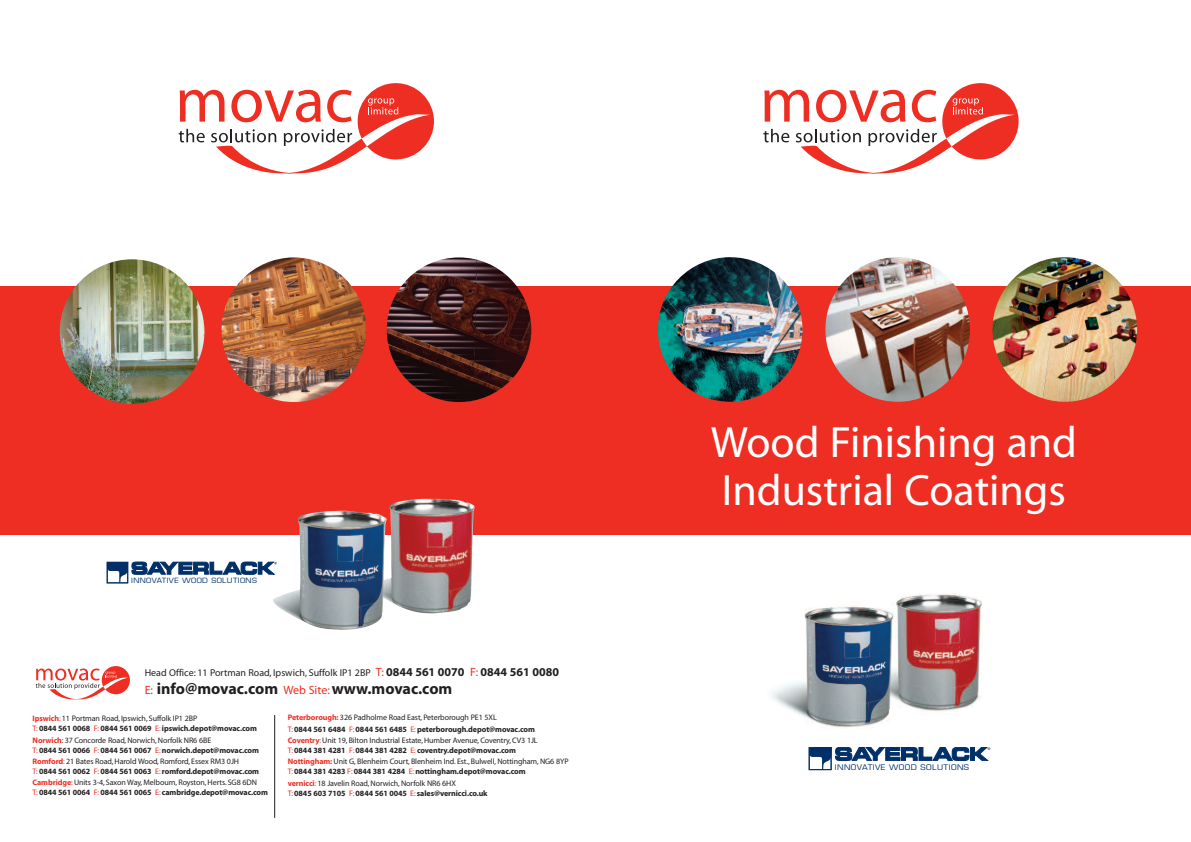
<style>
.page{position:relative;width:1191px;height:842px;background:#fff}
.page>*{position:absolute;margin:0;border:0;box-sizing:border-box;transform-origin:0 0}
.t1{font:44px/48px "Myriad";color:#fff}
.t2{font:700 16px "Myriad";color:#231f20}
.t3{font:10px "Myriad";color:#231f20}
.t4{font:700 8px/10px "Myriad";letter-spacing:-.01em;color:#231f20}
.t5{font:8px/11.4px "Myriad";letter-spacing:-.01em;color:#231f20}
.t6{font:7.5px "Eurostile";letter-spacing:.05em;color:#003067;scale:1.1 1}
.t7{font:7px "Eurostile";letter-spacing:.05em;color:#003067;scale:1.1 1}
.s1{font-size:12px;color:#ee2e22}
.s2{font-weight:700;font-size:12px}
.s3{font-weight:400;font-size:12px;color:#ee2e22}
.s4{color:#ee2e22}
.s5{font-weight:400;color:#ee2e22}
.s6{font-weight:400}
.s7{font-weight:700;color:#ee2e22}
.s8{font-weight:700}
</style>
<div class="page">
<div style="left:0;top:286px;width:1191px;height:249px;background:#ee2e22"></div>
<img style="left:60px;top:259px;width:144px;height:145px;border-radius:50%">
<img style="left:222px;top:257px;width:144px;height:145px;border-radius:50%">
<img style="left:387px;top:257px;width:144px;height:145px;border-radius:50%">
<img style="left:658px;top:257px;width:144px;height:145px;border-radius:50%">
<img style="left:825px;top:257px;width:145px;height:145px;border-radius:50%">
<img style="left:992px;top:257px;width:145px;height:145px;border-radius:50%">
<img style="left:770px;top:593px;width:212px;height:135px">
<svg style="left:763px;top:83px;width:255px;height:90px"></svg>
<svg style="left:179px;top:83px;width:255px;height:90px"></svg>
<img style="left:273px;top:499px;width:202px;height:131px">
<hr style="left:274px;top:715px;width:1px;height:103px;background:#231f20">
<svg style="left:36px;top:666px;width:94px;height:33px"></svg>
<svg style="left:809px;top:747px;width:181px;height:23px"></svg>
<svg style="left:107px;top:562px;width:170px;height:21px"></svg>
<p class="t7" style="left:131px;top:578px;width:116px">INNOVATIVE WOOD SOLUTIONS</p>
<p class="t3" style="left:145px;top:669px;width:416px">Head Office: 11 Portman Road, Ipswich, Suffolk IP1 2BP <span class="s1">T:</span> <span class="s2">0844 561 0070</span> <span class="s1">F:</span> <span class="s2">0844 561 0080</span></p>
<h2 class="t2" style="left:145px;top:682px;width:309px"><span class="s3">E:</span> info@movac.com <span class="s3">Web Site:</span> www.movac.com</h2>
<p class="t4" style="left:33px;top:714px;width:226px"><span class="s4">Ipswich</span><span class="s5">:</span> <span class="s6">11 Portman Road, Ipswich, Suffolk IP1 2BP<br></span><span class="s5">T:</span> 0844 561 0068 <span class="s5">F:</span> 0844 561 0069 <span class="s5">E:</span> ipswich.depot@movac.com</p>
<p class="t4" style="left:33px;top:735px;width:228px"><span class="s4">Norwich</span><span class="s6">: 37 Concorde Road,Norwich,Norfolk NR6 6BE<br></span><span class="s5">T:</span> 0844 561 0066 <span class="s5">F:</span> 0844 561 0067 <span class="s5">E:</span> norwich.depot@movac.com</p>
<p class="t4" style="left:33px;top:757px;width:228px"><span class="s4">Romford</span><span class="s5">:</span> <span class="s6">21 Bates Road,Harold Wood, Romford, Essex RM3 0JH<br></span><span class="s5">T:</span> 0844 561 0062 <span class="s5">F:</span> 0844 561 0063 <span class="s5">E:</span> romford.depot@movac.com</p>
<p class="t5" style="left:33px;top:778px;width:237px;line-height:10px"><span class="s7">Cambridge</span><span class="s4">:</span> Units 3-4, Saxon Way, Melbourn, Royston,Herts. SG8 6DN<br><span class="s4">T:</span> <span class="s8">0844 561 0064</span> <span class="s4">F:</span> <span class="s8">0844 561 0065</span> <span class="s4">E:</span> <span class="s8">cambridge.depot@movac.com</span></p>
<p class="t5" style="left:288px;top:712px;width:251px"><span class="s7">Peterborough:</span> 326 Padholme Road East, Peterborough PE1 5XL<br><span class="s4">T:</span> <span class="s8">0844 561 6484</span> <span class="s4">F:</span> <span class="s8">0844 561 6485</span> <span class="s4">E:</span> <span class="s8">peterborough.depot@movac.com<br></span><span class="s7">Coventry</span><span class="s4">:</span>Unit 19, Bilton Industrial Estate,Humber Avenue,Coventry,CV3 1JL</p>
<p class="t5" style="left:288px;top:745px;width:282px"><span class="s4">T:</span> <span class="s8">0844 381 4281</span> <span class="s4">F:</span> <span class="s8">0844 381 4282</span> <span class="s4">E:</span> <span class="s8">coventry.depot@movac.com<br></span><span class="s7">Nottingham:</span> Unit G, Blenheim Court, Blenheim Ind. Est., Bulwell,Nottingham,NG6 8YP</p>
<p class="t4" style="left:288px;top:767px;width:239px;line-height:11.4px"><span class="s5">T:</span> 0844 381 4283 <span class="s5">F:</span> 0844 381 4284 <span class="s5">E:</span> nottingham.depot@movac.com <span class="s4">vernicci</span><span class="s5">:</span> <span class="s6">18 Javelin Road,Norwich,Norfolk NR6 6HX</span></p>
<p class="t4" style="left:288px;top:789px;width:201px"><span class="s5">T:</span> 0845 603 7105 <span class="s5">F:</span> 0844 561 0045 <span class="s5">E:</span> sales@vernicci.co.uk</p>
<h1 class="t1" style="left:710px;top:422px;width:368px">Wood Finishing and<br>Industrial Coatings</h1>
<p class="t6" style="left:835px;top:764px;width:123px">INNOVATIVE WOOD SOLUTIONS</p>
</div>
